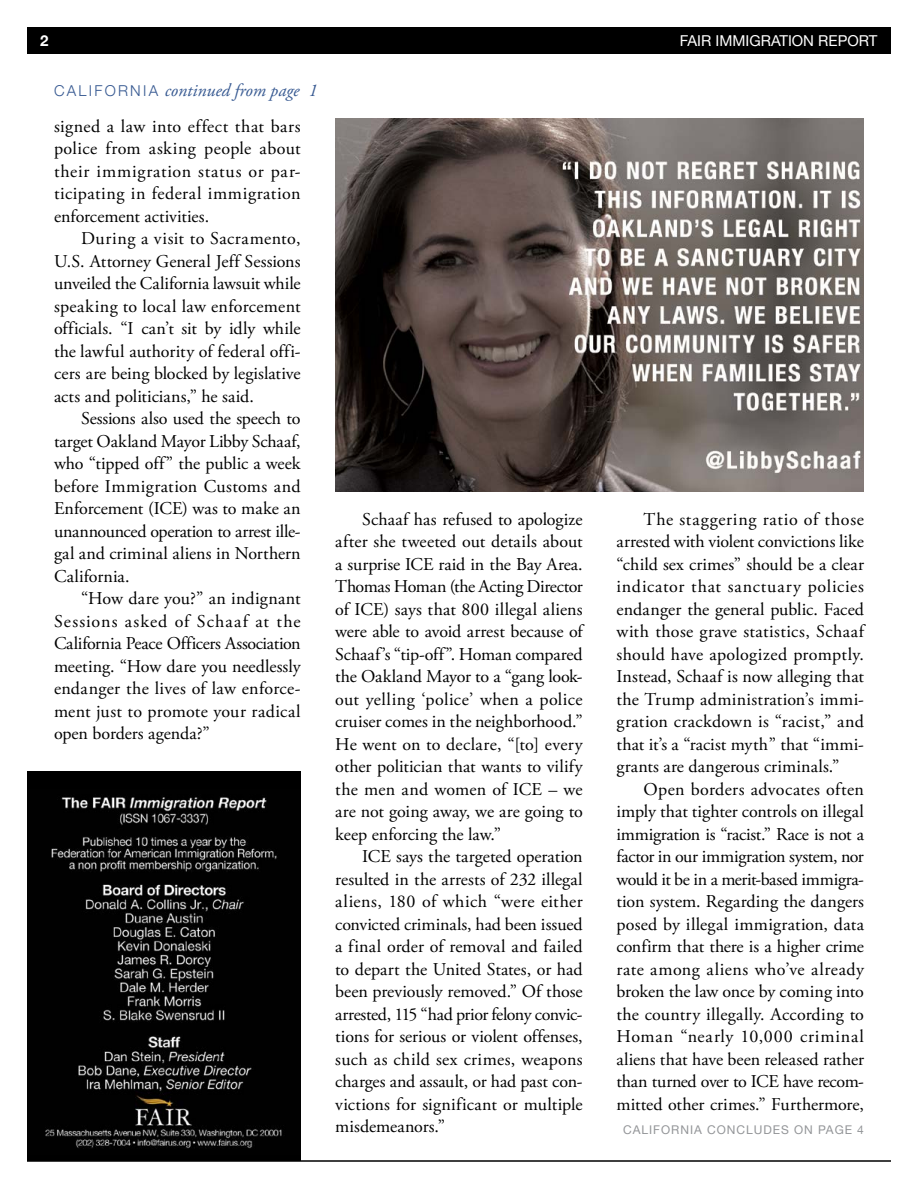
<style>
.page{position:relative;width:918px;height:1188px;background:#fff}
.page>*{position:absolute;margin:0;border:0;box-sizing:border-box;transform-origin:0 0}
.Body_Paragraph{font:18px/22.5px "Adobe Garamond Pro";color:#000;text-align:justify}
.t1{font:italic 18px "Adobe Garamond Pro";color:#385a92}
.t2{font:15px "Helvetica Neue";color:#fff}
.t3{font:700 15px "Helvetica Neue";color:#fff}
.t4{font:12px "Helvetica Neue";letter-spacing:.08em;color:#939598}
.s1{font-family:"Helvetica Neue";font-weight:300;font-style:normal;font-size:15px}
</style>
<div class="page">
<div style="left:27px;top:27px;width:864px;height:27px;background:#000"></div>
<hr style="left:27px;top:1160px;width:864px;height:2px;background:#000">
<div style="left:27px;top:771px;width:274px;height:390px;background:#000"></div>
<img style="left:45px;top:797px;width:237px;height:352px">
<img style="left:335px;top:119px;width:529px;height:372px">
<p class="t3" style="left:40px;top:29px;width:10px">2</p>
<p class="t2" style="left:680px;top:30px;width:199px">FAIR IMMIGRATION REPORT</p>
<p class="t1" style="left:54px;top:79px;width:265px"><span class="s1">CALIFORNIA</span> continued from page 1</p>
<p class="Body_Paragraph" style="left:54px;top:116px;width:248px">signed a law into effect that bars police from asking people about their immigration status or par&shy;ticipating in federal immigration enforcement activities.</p>
<p class="Body_Paragraph" style="left:54px;top:228px;width:248px;text-indent:27px">During a visit to Sacramento, U.S. Attorney General Jeff Sessions unveiled the California lawsuit while speaking to local law enforcement officials. “I can’t sit by idly while the lawful authority of federal offi&shy;cers are being blocked by legislative acts and politicians,” he said.</p>
<p class="Body_Paragraph" style="left:54px;top:408px;width:248px;text-indent:27px">Sessions also used the speech to target Oakland Mayor Libby Schaaf, who “tipped off” the public a week before Immigration Customs and Enforcement (ICE) was to make an unannounced operation to arrest ille&shy;gal and criminal aliens in Northern California.</p>
<p class="Body_Paragraph" style="left:54px;top:588px;width:248px;text-indent:27px">“How dare you?” an indignant Sessions asked of Schaaf at the California Peace Officers Association meeting. “How dare you needlessly endanger the lives of law enforce&shy;ment just to promote your radical open borders agenda?”</p>
<p class="Body_Paragraph" style="left:335px;top:508px;width:249px;text-indent:27px">Schaaf has refused to apologize after she tweeted out details about a surprise ICE raid in the Bay Area.<br>Thomas Homan (the Acting Director of ICE) says that 800 illegal aliens were able to avoid arrest because of Schaaf’s “tip-off”. Homan compared the Oakland Mayor to a “gang look&shy;out yelling ‘police’ when a police cruiser comes in the neighborhood.” He went on to declare, “[to] every other politician that wants to vilify the men and women of ICE – we are not going away, we are going to keep enforcing the law.”</p>
<p class="Body_Paragraph" style="left:335px;top:846px;width:249px;text-indent:27px">ICE says the targeted operation resulted in the arrests of 232 illegal aliens, 180 of which “were either convicted criminals, had been issued a final order of removal and failed to depart the United States, or had been previously removed.” Of those arrested, 115 “had prior felony convic&shy;tions for serious or violent offenses, such as child sex crimes, weapons charges and assault, or had past con&shy;victions for significant or multiple misdemeanors.”</p>
<p class="Body_Paragraph" style="left:616px;top:508px;width:249px;text-indent:27px">The staggering ratio of those arrested with violent convictions like “child sex crimes” should be a clear indicator that sanctuary policies endanger the general public. Faced with those grave statistics, Schaaf should have apologized promptly.<br>Instead, Schaaf is now alleging that the Trump administration’s immi&shy;gration crackdown is “racist,” and that it’s a “racist myth” that “immi&shy;grants are dangerous criminals.”</p>
<p class="Body_Paragraph" style="left:616px;top:778px;width:249px;text-indent:27px">Open borders advocates often imply that tighter controls on illegal immigration is “racist.” Race is not a factor in our immigration system, nor would it be in a merit-based immigra&shy;tion system. Regarding the dangers posed by illegal immigration, data confirm that there is a higher crime rate among aliens who’ve already broken the law once by coming into the country illegally. According to Homan “nearly 10,000 criminal aliens that have been released rather than turned over to ICE have recom&shy;mitted other crimes.” Furthermore,</p>
<p class="t4" style="left:623px;top:1121px;width:242px">CALIFORNIA CONCLUDES ON PAGE 4</p>
</div>
